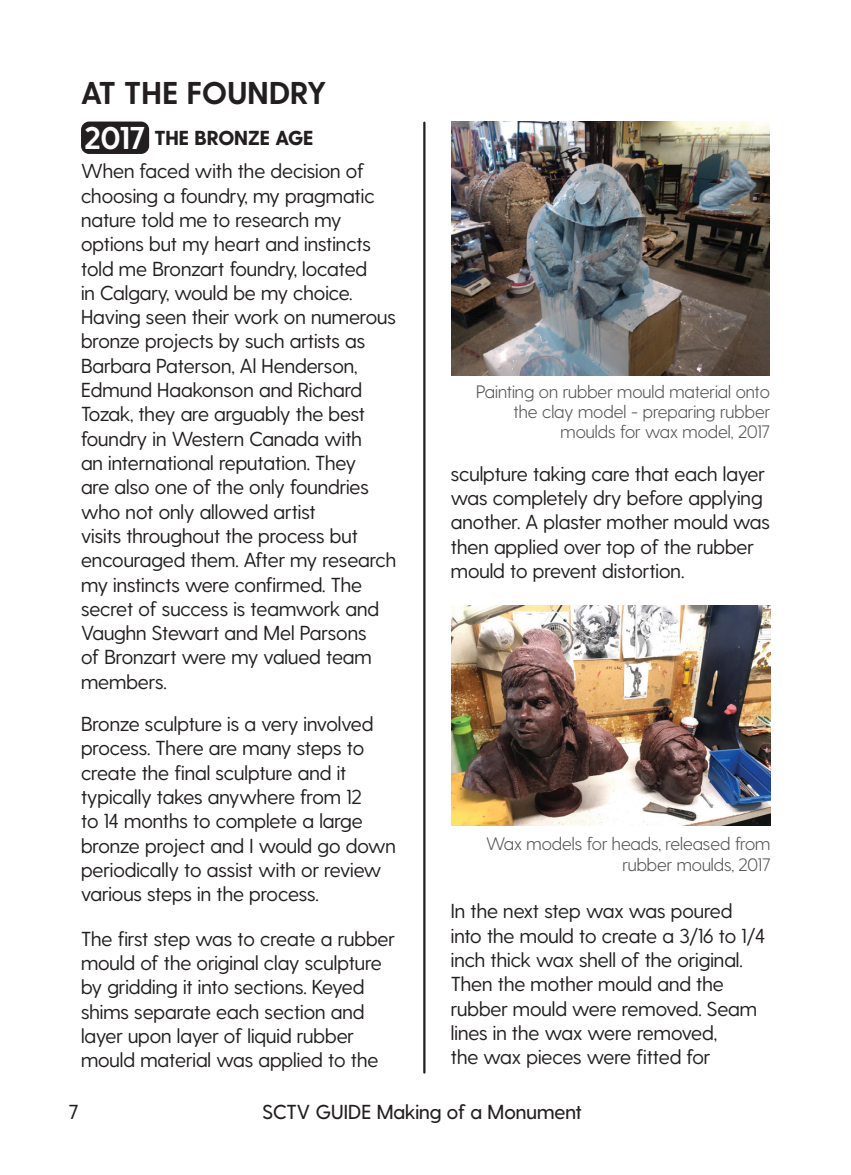
<style>
.page{position:relative;width:851px;height:1175px;background:#fff}
.page>*{position:absolute;margin:0;border:0;box-sizing:border-box;transform-origin:0 0}
.t1{font:700 31.5px "Greycliff CF";letter-spacing:.01em;color:#231f20}
.t2{font:700 31.5px "Greycliff CF";color:#fff}
.t3{font:20.25px/24.3px "Greycliff CF";color:#231f20}
.t4{font:500 20.25px "Greycliff CF";color:#231f20}
.t5{font:800 20.25px "Greycliff CF";color:#231f20}
.photo_credits{font:300 18px/20.2px "Greycliff CF";color:#57585a;text-align:right}
</style>
<div class="page">
<hr style="left:423px;top:123px;width:2px;height:949px;background:#231f20">
<div style="left:81px;top:122px;width:68px;height:32px;background:#231f20;border-radius:8px"></div>
<img style="left:451px;top:122px;width:319px;height:253px">
<img style="left:452px;top:605px;width:318px;height:220px">
<p class="t1" style="left:81px;top:74px;width:247px">AT THE FOUNDRY</p>
<p class="t2" style="left:85px;top:119px;width:62px">2017</p>
<p class="t5" style="left:154px;top:126px;width:161px">THE BRONZE AGE</p>
<p class="t3" style="left:81px;top:159px;width:316px">When faced with the decision of choosing a foundry, my pragmatic nature told me to research my options but my heart and instincts told me Bronzart foundry, located<br>in Calgary, would be my choice.<br>Having seen their work on numerous bronze projects by such artists as<br>Barbara Paterson, Al Henderson,<br>Edmund Haakonson and Richard<br>Tozak, they are arguably the best foundry in Western Canada with<br>an international reputation. They<br>are also one of the only foundries who not only allowed artist<br>visits throughout the process but encouraged them. After my research my instincts were confirmed. The secret of success is teamwork and<br>Vaughn Stewart and Mel Parsons<br>of Bronzart were my valued team members.</p>
<p class="t3" style="left:81px;top:711px;width:316px">Bronze sculpture is a very involved process. There are many steps to create the final sculpture and it typically takes anywhere from 12<br>to 14 months to complete a large bronze project and I would go down periodically to assist with or review various steps in the process.</p>
<p class="t3" style="left:81px;top:926px;width:315px">The first step was to create a rubber mould of the original clay sculpture by gridding it into sections. Keyed shims separate each section and layer upon layer of liquid rubber mould material was applied to the</p>
<p class="photo_credits" style="left:476px;top:381px;width:295px">Painting on rubber mould material onto the clay model - preparing rubber moulds for wax model, 2017</p>
<p class="t3" style="left:451px;top:461px;width:320px">sculpture taking care that each layer was completely dry before applying another. A plaster mother mould was then applied over top of the rubber mould to prevent distortion.</p>
<p class="photo_credits" style="left:486px;top:833px;width:286px">Wax models for heads, released from rubber moulds, 2017</p>
<p class="t3" style="left:451px;top:899px;width:316px">In the next step wax was poured into the mould to create a 3/16 to 1/4 inch thick wax shell of the original.<br>Then the mother mould and the rubber mould were removed. Seam lines in the wax were removed,<br>the wax pieces were fitted for</p>
<p class="t4" style="left:69px;top:1100px;width:11px">7</p>
<p class="t4" style="left:262px;top:1100px;width:321px">SCTV GUIDE Making of a Monument</p>
</div>
